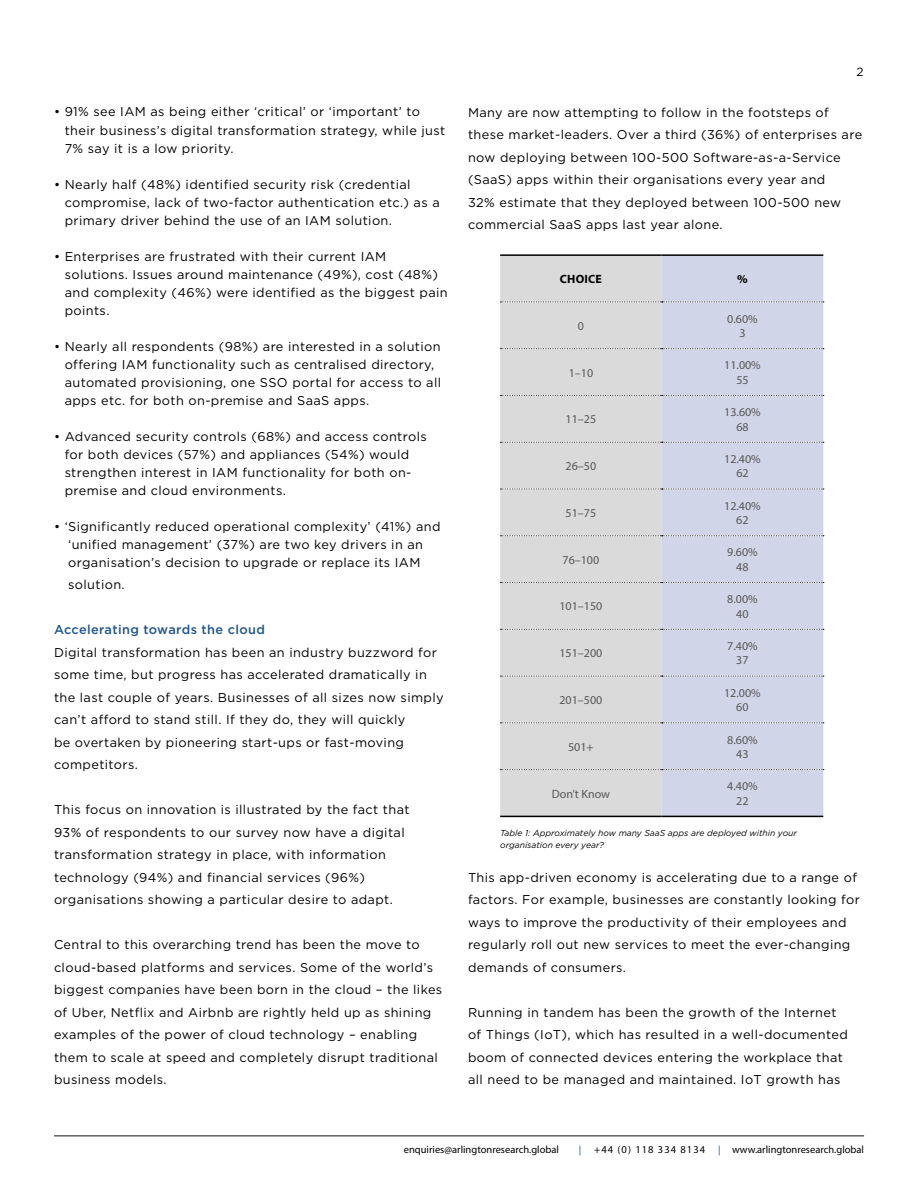
<style>
.page{position:relative;width:918px;height:1188px;background:#fff}
.page>*{position:absolute;margin:0;border:0;box-sizing:border-box;transform-origin:0 0}
.t1{font:12.75px/22.5px "Gotham";letter-spacing:.03em;color:#000}
.t2{font:500 12.75px "Gotham";letter-spacing:.03em;color:#20568b}
.t3{font:12px/14.4px "Myriad Pro";color:#575756;text-align:center}
.t4{font:700 12px "Myriad Pro";letter-spacing:.02em;color:#000}
.t5{font:11.85px "Gotham";color:#000}
.t6{font:10.5px "Myriad Pro";color:#000}
.t7{font:italic 8.7px/12px "Gotham";color:#000}
.s1{font-family:"Gotham";color:#20568b}
</style>
<div class="page">
<hr style="left:54px;top:1136px;width:810px;height:1px;background:#12110c">
<div style="left:500px;top:256px;width:162px;height:560px;background:#dadada"></div>
<div style="left:662px;top:256px;width:161px;height:560px;background:#d0d6e8"></div>
<hr style="left:500px;top:254px;width:162px;height:2px;background:#000">
<hr style="left:662px;top:254px;width:161px;height:2px;background:#000">
<hr style="left:500px;top:816px;width:162px;height:1px;background:#000">
<hr style="left:662px;top:816px;width:161px;height:1px;background:#000">
<svg style="left:501px;top:302px;width:323px;height:1px"></svg>
<svg style="left:501px;top:348px;width:323px;height:1px"></svg>
<svg style="left:501px;top:395px;width:323px;height:1px"></svg>
<svg style="left:501px;top:442px;width:323px;height:1px"></svg>
<svg style="left:501px;top:489px;width:323px;height:1px"></svg>
<svg style="left:501px;top:535px;width:323px;height:1px"></svg>
<svg style="left:501px;top:582px;width:323px;height:1px"></svg>
<svg style="left:501px;top:629px;width:323px;height:1px"></svg>
<svg style="left:501px;top:676px;width:323px;height:1px"></svg>
<svg style="left:501px;top:722px;width:323px;height:1px"></svg>
<svg style="left:501px;top:769px;width:323px;height:1px"></svg>
<p class="t1" style="left:65px;top:103px;width:382px;line-height:18px;text-indent:-11px">• 91% see IAM as being either ‘critical’ or ‘important’ to their business’s digital transformation strategy, while just<br>7% say it is a low priority.</p>
<p class="t1" style="left:65px;top:175px;width:377px;line-height:18px;text-indent:-11px">• Nearly half (48%) identified security risk (credential compromise, lack of two-factor authentication etc.) as a primary driver behind the use of an IAM solution.</p>
<p class="t1" style="left:65px;top:247px;width:385px;line-height:18px;text-indent:-11px">• Enterprises are frustrated with their current IAM solutions. Issues around maintenance (49%), cost (48%) and complexity (46%) were identified as the biggest pain points.</p>
<p class="t1" style="left:65px;top:337px;width:378px;line-height:18px;text-indent:-11px">• Nearly all respondents (98%) are interested in a solution offering IAM functionality such as centralised directory, automated provisioning, one SSO portal for access to all apps etc. for both on-premise and SaaS apps.</p>
<p class="t1" style="left:65px;top:427px;width:364px;line-height:18px;text-indent:-11px">• Advanced security controls (68%) and access controls for both devices (57%) and appliances (54%) would strengthen interest in IAM functionality for both on&shy;premise and cloud environments.</p>
<p class="t1" style="left:54px;top:517px;width:388px;line-height:18px;text-align:center">• ‘Significantly reduced operational complexity’ (41%) and ‘unified management’ (37%) are two key drivers in an organisation’s decision to upgrade or replace its IAM</p>
<p class="t1" style="left:68px;top:573px;width:58px">solution.</p>
<p class="t2" style="left:54px;top:621px;width:213px">Accelerating towards the cloud</p>
<p class="t1" style="left:54px;top:641px;width:391px">Digital transformation has been an industry buzzword for some time, but progress has accelerated dramatically in the last couple of years. Businesses of all sizes now simply can’t afford to stand still. If they do, they will quickly<br>be overtaken by pioneering start-ups or fast-moving competitors.</p>
<p class="t1" style="left:54px;top:798px;width:357px">This focus on innovation is illustrated by the fact that 93% of respondents to our survey now have a digital transformation strategy in place, with information technology (94%) and financial services (96%) organisations showing a particular desire to adapt.</p>
<p class="t1" style="left:54px;top:933px;width:390px">Central to this overarching trend has been the move to cloud-based platforms and services. Some of the world’s biggest companies have been born in the cloud – the likes of Uber, Netflix and Airbnb are rightly held up as shining examples of the power of cloud technology – enabling them to scale at speed and completely disrupt traditional business models.</p>
<p class="t5" style="left:857px;top:64px;width:9px">2</p>
<p class="t1" style="left:468px;top:101px;width:396px">Many are now attempting to follow in the footsteps of these market-leaders. Over a third (36%) of enterprises are now deploying between 100-500 Software-as-a-Service (SaaS) apps within their organisations every year and<br>32% estimate that they deployed between 100-500 new commercial SaaS apps last year alone.</p>
<p class="t4" style="left:560px;top:271px;width:44px">CHOICE</p>
<p class="t4" style="left:737px;top:271px;width:12px">%</p>
<p class="t3" style="left:578px;top:318px;width:8px">0</p>
<p class="t3" style="left:727px;top:311px;width:32px">0.60%<br>3</p>
<p class="t3" style="left:569px;top:365px;width:26px">1–10</p>
<p class="t3" style="left:724px;top:358px;width:38px">11.00%<br>55</p>
<p class="t3" style="left:566px;top:412px;width:32px">11–25</p>
<p class="t3" style="left:724px;top:405px;width:38px">13.60%<br>68</p>
<p class="t3" style="left:566px;top:459px;width:32px">26–50</p>
<p class="t3" style="left:724px;top:452px;width:38px">12.40%<br>62</p>
<p class="t3" style="left:566px;top:506px;width:32px">51–75</p>
<p class="t3" style="left:724px;top:498px;width:38px">12.40%<br>62</p>
<p class="t3" style="left:563px;top:552px;width:38px">76–100</p>
<p class="t3" style="left:727px;top:545px;width:32px">9.60%<br>48</p>
<p class="t3" style="left:559px;top:599px;width:44px">101–150</p>
<p class="t3" style="left:727px;top:592px;width:32px">8.00%<br>40</p>
<p class="t3" style="left:559px;top:646px;width:44px">151–200</p>
<p class="t3" style="left:727px;top:639px;width:32px">7.40%<br>37</p>
<p class="t3" style="left:559px;top:693px;width:44px">201–500</p>
<p class="t3" style="left:724px;top:685px;width:38px">12.00%<br>60</p>
<p class="t3" style="left:568px;top:739px;width:27px">501+</p>
<p class="t3" style="left:727px;top:732px;width:32px">8.60%<br>43</p>
<p class="t3" style="left:552px;top:786px;width:60px">Don’t Know</p>
<p class="t3" style="left:727px;top:779px;width:32px">4.40%<br>22</p>
<p class="t7" style="left:500px;top:826px;width:298px">Table 1: Approximately how many SaaS apps are deployed within your organisation every year?</p>
<p class="t1" style="left:468px;top:866px;width:393px">This app-driven economy is accelerating due to a range of factors. For example, businesses are constantly looking for ways to improve the productivity of their employees and regularly roll out new services to meet the ever-changing demands of consumers.</p>
<p class="t1" style="left:468px;top:1001px;width:381px">Running in tandem has been the growth of the Internet of Things (IoT), which has resulted in a well-documented boom of connected devices entering the workplace that all need to be managed and maintained. IoT growth has</p>
<p class="t6" style="left:404px;top:1143px;width:157px">enquiries@arlingtonresearch.global</p>
<p class="t6" style="left:578px;top:1143px;width:287px"><span class="s1">|</span> +44 (0) 118 334 8134 <span class="s1">|</span> www.arlingtonresearch.global</p>
</div>
